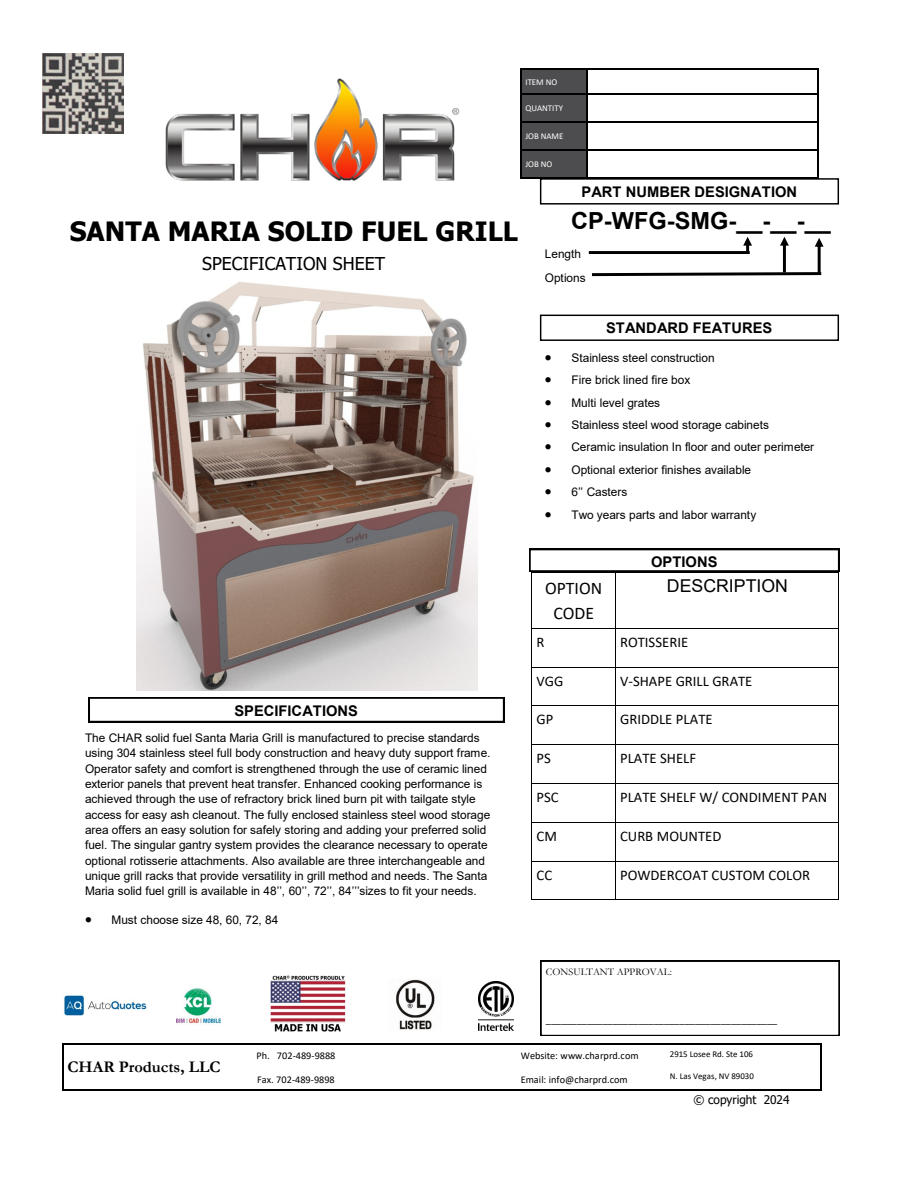
<style>
.page{position:relative;width:918px;height:1188px;background:#fff}
.page>*{position:absolute;margin:0;border:0;box-sizing:border-box;transform-origin:0 0}
.t1{font:700 26.55px "Tahoma";color:#000}
.t2{font:700 23.55px "Arial";color:#000}
.t3{font:17.7px "Tahoma";color:#000}
.t4{font:17.7px "Arial";color:#000}
.t5{font:17.7px/25.7px "Calibri";color:#000;text-align:center}
.t6{font:700 16.35px "Garamond";color:#000}
.t7{font:14.7px "Calibri";color:#000}
.t8{font:700 14.7px "Arial";color:#000}
.t9{font:11.85px/15.3px "Arial";letter-spacing:-.005em;color:#000}
.t10{font:11.85px "Tahoma";color:#000}
.t11{font:10.2px "Calibri";letter-spacing:.005em;color:#000}
.t12{font:10.2px "Garamond";color:#000}
.t13{font:8.85px "Calibri";color:#000}
.t14{font:8.85px "Calibri";color:#fff}
</style>
<div class="page">
<img style="left:165px;top:78px;width:295px;height:103px">
<div style="left:520px;top:68px;width:67px;height:26px;background:#4d4d4f"></div>
<div style="left:520px;top:94px;width:67px;height:28px;background:#4d4d4f"></div>
<div style="left:520px;top:122px;width:67px;height:28px;background:#4d4d4f"></div>
<div style="left:520px;top:150px;width:67px;height:29px;background:#4d4d4f"></div>
<hr style="left:520px;top:68px;width:1px;height:109px;background:#000">
<hr style="left:586px;top:69px;width:1px;height:108px;background:#000">
<hr style="left:817px;top:68px;width:2px;height:26px;background:#000">
<hr style="left:817px;top:94px;width:2px;height:83px;background:#000">
<hr style="left:520px;top:68px;width:67px;height:2px;background:#000">
<hr style="left:521px;top:94px;width:66px;height:1px;background:#000">
<hr style="left:587px;top:68px;width:232px;height:2px;background:#000">
<hr style="left:587px;top:94px;width:230px;height:1px;background:#000">
<hr style="left:521px;top:121px;width:66px;height:2px;background:#000">
<hr style="left:587px;top:121px;width:230px;height:2px;background:#000">
<hr style="left:521px;top:149px;width:66px;height:2px;background:#000">
<hr style="left:587px;top:149px;width:230px;height:2px;background:#000">
<hr style="left:520px;top:177px;width:67px;height:2px;background:#000">
<hr style="left:587px;top:177px;width:232px;height:2px;background:#000">
<svg style="left:541px;top:961px;width:298px;height:75px"></svg>
<hr style="left:62px;top:1043px;width:1px;height:46px;background:#000">
<hr style="left:820px;top:1043px;width:1px;height:46px;background:#000">
<hr style="left:62px;top:1043px;width:759px;height:2px;background:#000">
<hr style="left:62px;top:1089px;width:759px;height:1px;background:#000">
<img style="left:270px;top:975px;width:76px;height:57px">
<img style="left:478px;top:982px;width:35px;height:48px">
<img style="left:177px;top:988px;width:43px;height:37px">
<img style="left:64px;top:995px;width:83px;height:21px">
<svg style="left:529px;top:549px;width:310px;height:23px"></svg>
<div style="left:540px;top:315px;width:299px;height:26px;border:1px solid #000"></div>
<div style="left:540px;top:178px;width:299px;height:27px;border:1px solid #000"></div>
<svg style="left:589px;top:237px;width:235px;height:40px"></svg>
<svg style="left:89px;top:697px;width:415px;height:25px"></svg>
<img style="left:395px;top:979px;width:40px;height:51px">
<hr style="left:532px;top:572px;width:1px;height:327px;background:#000">
<hr style="left:615px;top:572px;width:1px;height:327px;background:#000">
<hr style="left:839px;top:572px;width:1px;height:327px;background:#000">
<hr style="left:532px;top:572px;width:307px;height:1px;background:#000">
<hr style="left:532px;top:628px;width:307px;height:1px;background:#000">
<hr style="left:532px;top:667px;width:307px;height:1px;background:#000">
<hr style="left:532px;top:705px;width:307px;height:1px;background:#000">
<hr style="left:532px;top:744px;width:307px;height:1px;background:#000">
<hr style="left:532px;top:783px;width:307px;height:1px;background:#000">
<hr style="left:532px;top:822px;width:307px;height:1px;background:#000">
<hr style="left:532px;top:861px;width:307px;height:1px;background:#000">
<hr style="left:532px;top:899px;width:307px;height:1px;background:#000">
<img style="left:43px;top:53px;width:80px;height:81px">
<img style="left:137px;top:282px;width:340px;height:409px">
<p class="t14" style="left:525px;top:76px;width:33px">ITEM NO</p>
<p class="t14" style="left:525px;top:102px;width:39px">QUANTITY</p>
<p class="t14" style="left:525px;top:130px;width:40px">JOB NAME</p>
<p class="t14" style="left:525px;top:158px;width:28px">JOB NO</p>
<h1 class="t1" style="left:70px;top:213px;width:450px">SANTA MARIA SOLID FUEL GRILL</h1>
<h3 class="t3" style="left:202px;top:252px;width:184px">SPECIFICATION SHEET</h3>
<p class="t8" style="left:234px;top:700px;width:125px">SPECIFICATIONS</p>
<p class="t9" style="left:85px;top:730px;width:407px">The CHAR solid fuel Santa Maria Grill is manufactured to precise standards using 304 stainless steel full body construction and heavy duty support frame.<br>Operator safety and comfort is strengthened through the use of ceramic lined exterior panels that prevent heat transfer. Enhanced cooking performance is achieved through the use of refractory brick lined burn pit with tailgate style access for easy ash cleanout. The fully enclosed stainless steel wood storage area offers an easy solution for safely storing and adding your preferred solid fuel. The singular gantry system provides the clearance necessary to operate optional rotisserie attachments. Also available are three interchangeable and unique grill racks that provide versatility in grill method and needs. The Santa Maria solid fuel grill is available in 48’’, 60’’, 72’’, 84’’’sizes to fit your needs.</p>
<p class="t9" style="left:85px;top:912px;width:195px">• Must choose size 48, 60, 72, 84</p>
<p class="t8" style="left:582px;top:181px;width:217px">PART NUMBER DESIGNATION</p>
<h2 class="t2" style="left:571px;top:204px;width:261px">CP-WFG-SMG-__-__-__</h2>
<p class="t9" style="left:545px;top:242px;width:42px;line-height:24.2px">Length<br>Options</p>
<p class="t8" style="left:606px;top:317px;width:168px">STANDARD FEATURES</p>
<p class="t9" style="left:545px;top:350px;width:171px">• Stainless steel construction</p>
<p class="t9" style="left:545px;top:372px;width:147px">• Fire brick lined fire box</p>
<p class="t9" style="left:545px;top:395px;width:117px">• Multi level grates</p>
<p class="t9" style="left:545px;top:417px;width:226px">• Stainless steel wood storage cabinets</p>
<p class="t9" style="left:545px;top:439px;width:271px">• Ceramic insulation In floor and outer perimeter</p>
<p class="t9" style="left:545px;top:462px;width:208px">• Optional exterior finishes available</p>
<p class="t9" style="left:545px;top:484px;width:84px">• 6’’ Casters</p>
<p class="t9" style="left:545px;top:507px;width:213px">• Two years parts and labor warranty</p>
<p class="t8" style="left:651px;top:552px;width:68px">OPTIONS</p>
<h3 class="t5" style="left:545px;top:575px;width:59px">OPTION<br>CODE</h3>
<h3 class="t4" style="left:667px;top:574px;width:123px">DESCRIPTION</h3>
<p class="t7" style="left:537px;top:632px;width:9px">R</p>
<p class="t7" style="left:620px;top:632px;width:70px">ROTISSERIE</p>
<p class="t7" style="left:537px;top:671px;width:28px">VGG</p>
<p class="t7" style="left:620px;top:671px;width:134px">V-SHAPE GRILL GRATE</p>
<p class="t7" style="left:537px;top:709px;width:18px">GP</p>
<p class="t7" style="left:620px;top:709px;width:94px">GRIDDLE PLATE</p>
<p class="t7" style="left:537px;top:748px;width:16px">PS</p>
<p class="t7" style="left:620px;top:748px;width:78px">PLATE SHELF</p>
<p class="t7" style="left:537px;top:787px;width:24px">PSC</p>
<p class="t7" style="left:620px;top:787px;width:209px">PLATE SHELF W/ CONDIMENT PAN</p>
<p class="t7" style="left:537px;top:826px;width:22px">CM</p>
<p class="t7" style="left:620px;top:826px;width:103px">CURB MOUNTED</p>
<p class="t7" style="left:537px;top:865px;width:17px">CC</p>
<p class="t7" style="left:620px;top:865px;width:192px">POWDERCOAT CUSTOM COLOR</p>
<p class="t12" style="left:546px;top:965px;width:128px">CONSULTANT APPROVAL:</p>
<p class="t11" style="left:546px;top:1012px;width:233px">_____________________________________________</p>
<h3 class="t6" style="left:68px;top:1055px;width:154px">CHAR Products, LLC</h3>
<p class="t11" style="left:257px;top:1048px;width:80px">Ph. 702-489-9888</p>
<p class="t11" style="left:257px;top:1072px;width:79px">Fax. 702-489-9898</p>
<p class="t11" style="left:521px;top:1048px;width:119px">Website: www.charprd.com</p>
<p class="t11" style="left:521px;top:1072px;width:109px">Email: info@charprd.com</p>
<p class="t13" style="left:670px;top:1048px;width:85px">2915 Losee Rd. Ste 106</p>
<p class="t13" style="left:670px;top:1070px;width:85px">N. Las Vegas, NV 89030</p>
<p class="t10" style="left:693px;top:1092px;width:98px">© copyright 2024</p>
</div>
